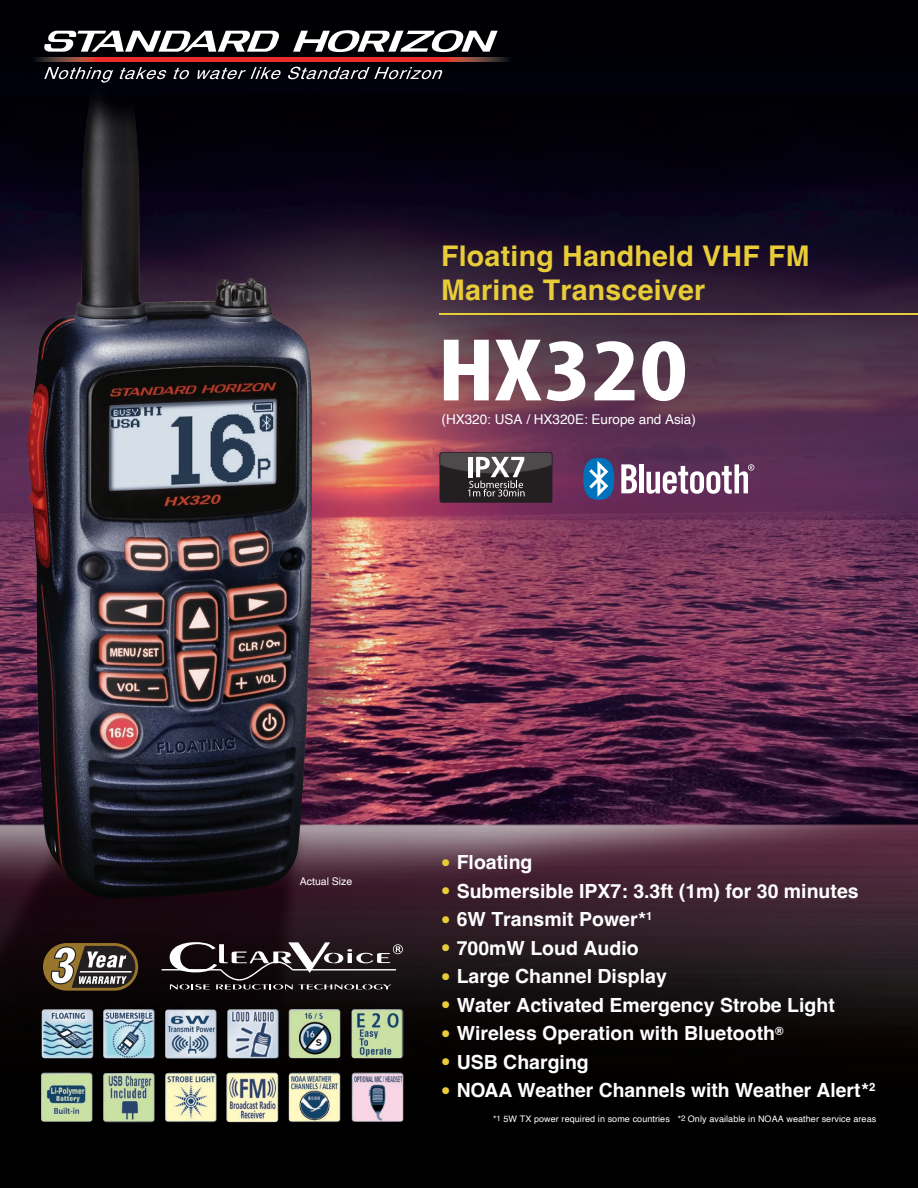
<style>
.page{position:relative;width:918px;height:1188px;background:#fff}
.page>*{position:absolute;margin:0;border:0;box-sizing:border-box;transform-origin:0 0}
.t1{font:700 condensed 90px "Myriad Pro";color:#fff;scale:1.25 1}
.t2{font:700 28.5px/34.2px "Helvetica";letter-spacing:.01em;color:#e8cc38}
.t3{font:700 19.5px "Helvetica";color:#fff}
.t4{font:13.5px "Helvetica";color:#fff}
.t5{font:10.5px "Helvetica";color:#fff}
.t6{font:9px "Helvetica";letter-spacing:.01em;color:#fff}
.s1{font-size:31.5px;color:#e8cc38}
.s2{font-size:8.7px}
.s3{font-size:7.8px}
</style>
<div class="page">
<img style="left:0;top:0;width:918px;height:1188px">
<svg style="left:621px;top:464px;width:16px;height:29px"></svg>
<hr style="left:639px;top:464px;width:4px;height:29px;background:#fff">
<svg style="left:647px;top:464px;width:107px;height:30px"></svg>
<svg style="left:583px;top:458px;width:31px;height:42px"></svg>
<svg style="left:162px;top:942px;width:241px;height:47px;background:#40393c"></svg>
<div style="left:43px;top:943px;width:95px;height:48px;background:#97752b;border-radius:24px"></div>
<svg style="left:51px;top:946px;width:84px;height:42px"></svg>
<div style="left:440px;top:452px;width:112px;height:51px;background:#231f20;border-radius:2px"></div>
<svg style="left:440px;top:452px;width:112px;height:45px"></svg>
<img style="left:42px;top:1009px;width:51px;height:49px">
<img style="left:103px;top:1009px;width:52px;height:49px">
<img style="left:227px;top:1009px;width:52px;height:49px">
<img style="left:165px;top:1073px;width:52px;height:49px">
<img style="left:289px;top:1073px;width:51px;height:49px">
<img style="left:352px;top:1009px;width:51px;height:49px">
<img style="left:289px;top:1009px;width:51px;height:49px">
<img style="left:103px;top:1073px;width:52px;height:49px">
<img style="left:352px;top:1073px;width:51px;height:49px">
<img style="left:226px;top:1073px;width:52px;height:49px">
<img style="left:165px;top:1010px;width:52px;height:49px">
<img style="left:41px;top:1073px;width:52px;height:49px">
<img style="left:28px;top:0;width:284px;height:899px">
<svg style="left:44px;top:67px;width:69px;height:16px"></svg>
<svg style="left:120px;top:67px;width:47px;height:12px"></svg>
<svg style="left:173px;top:68px;width:16px;height:11px"></svg>
<svg style="left:197px;top:67px;width:84px;height:12px"></svg>
<svg style="left:288px;top:67px;width:155px;height:12px;background:#46464d"></svg>
<svg style="left:43px;top:31px;width:237px;height:21px"></svg>
<svg style="left:293px;top:30px;width:205px;height:22px"></svg>
<svg style="left:21px;top:58px;width:498px;height:3px"></svg>
<hr style="left:439px;top:313px;width:479px;height:2px;background:#e8cc38">
<h2 class="t2" style="left:441px;top:242px;width:370px">Floating Handheld VHF FM<br>Marine Transceiver</h2>
<h1 class="t1" style="left:437px;top:314px;width:202px">HX320</h1>
<p class="t4" style="left:442px;top:408px;width:256px">(HX320: USA / HX320E: Europe and Asia)</p>
<p class="t5" style="left:300px;top:874px;width:54px">Actual Size</p>
<p class="t3" style="left:440px;top:851px;width:94px"><span class="s1">•</span> Floating</p>
<p class="t3" style="left:440px;top:879px;width:420px"><span class="s1">•</span> Submersible IPX7: 3.3ft (1m) for 30 minutes</p>
<p class="t3" style="left:440px;top:908px;width:214px"><span class="s1">•</span> 6W Transmit Power*<sup>1</sup></p>
<p class="t3" style="left:440px;top:936px;width:200px"><span class="s1">•</span> 700mW Loud Audio</p>
<p class="t3" style="left:440px;top:965px;width:228px"><span class="s1">•</span> Large Channel Display</p>
<p class="t3" style="left:440px;top:993px;width:396px"><span class="s1">•</span> Water Activated Emergency Strobe Light</p>
<p class="t3" style="left:440px;top:1022px;width:345px"><span class="s1">•</span> Wireless Operation with Bluetooth<sup>®</sup></p>
<p class="t3" style="left:440px;top:1050px;width:150px"><span class="s1">•</span> USB Charging</p>
<p class="t3" style="left:440px;top:1079px;width:437px"><span class="s1">•</span> NOAA Weather Channels with Weather Alert*<sup>2</sup></p>
<p class="t6" style="left:493px;top:1112px;width:385px"><span class="s2">*</span><span class="s3">1</span> 5W TX power required in some countries <span class="s2">*</span><span class="s3">2</span> Only available in NOAA weather service areas</p>
</div>
